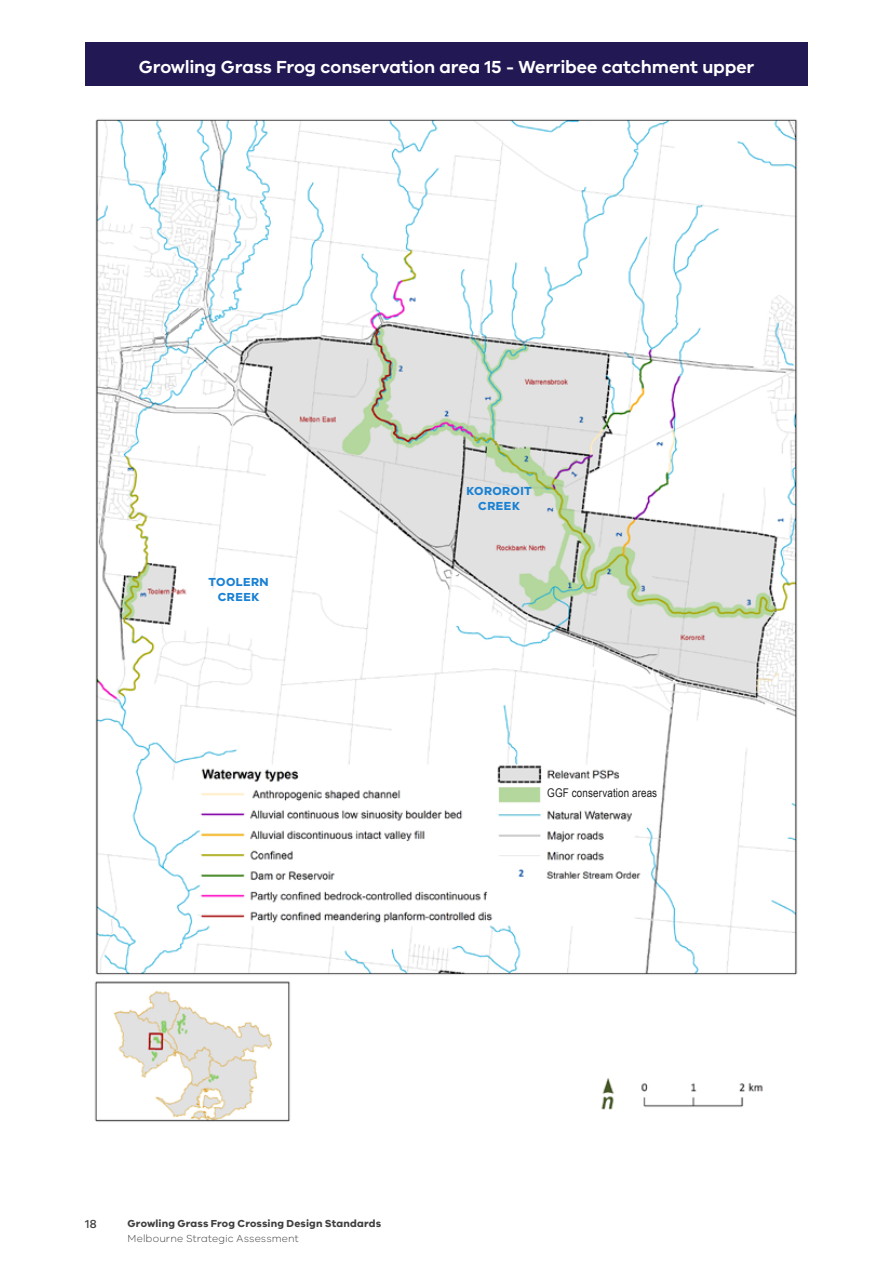
<style>
.page{position:relative;width:893px;height:1263px;background:#fff}
.page>*{position:absolute;margin:0;border:0;box-sizing:border-box;transform-origin:0 0}
.t1{font:600 18px "VIC";letter-spacing:-.005em;color:#fff}
.t2{font:700 12px/15px "VIC";letter-spacing:.035em;color:#1a81d3;text-align:center}
.t3{font:12px "Arial Narrow";letter-spacing:.01em;color:#231f20}
.t4{font:500 12px "VIC";color:#414042}
.t5{font:700 10.5px "VIC";letter-spacing:.015em;color:#414042}
.t6{font:300 10.5px "VIC";letter-spacing:.015em;color:#414042}
</style>
<div class="page">
<img style="left:94px;top:119px;width:704px;height:1003px">
<div style="left:546px;top:787px;width:80px;height:13px;background:#fff"></div>
<div style="left:85px;top:42px;width:723px;height:44px;background:#221954"></div>
<div style="left:383px;top:985px;width:404px;height:74px;background:#fff"></div>
<p class="t1" style="left:139px;top:56px;width:617px">Growling Grass Frog conservation area 15 - Werribee catchment upper</p>
<p class="t2" style="left:208px;top:574px;width:62px">TOOLERN<br>CREEK</p>
<p class="t2" style="left:466px;top:483px;width:67px">KOROROIT<br>CREEK</p>
<p class="t3" style="left:547px;top:784px;width:111px">GGF conservation areas</p>
<p class="t4" style="left:85px;top:1217px;width:13px">18</p>
<p class="t5" style="left:128px;top:1217px;width:255px">Growling Grass Frog Crossing Design Standards</p>
<p class="t6" style="left:128px;top:1232px;width:173px">Melbourne Strategic Assessment</p>
</div>
